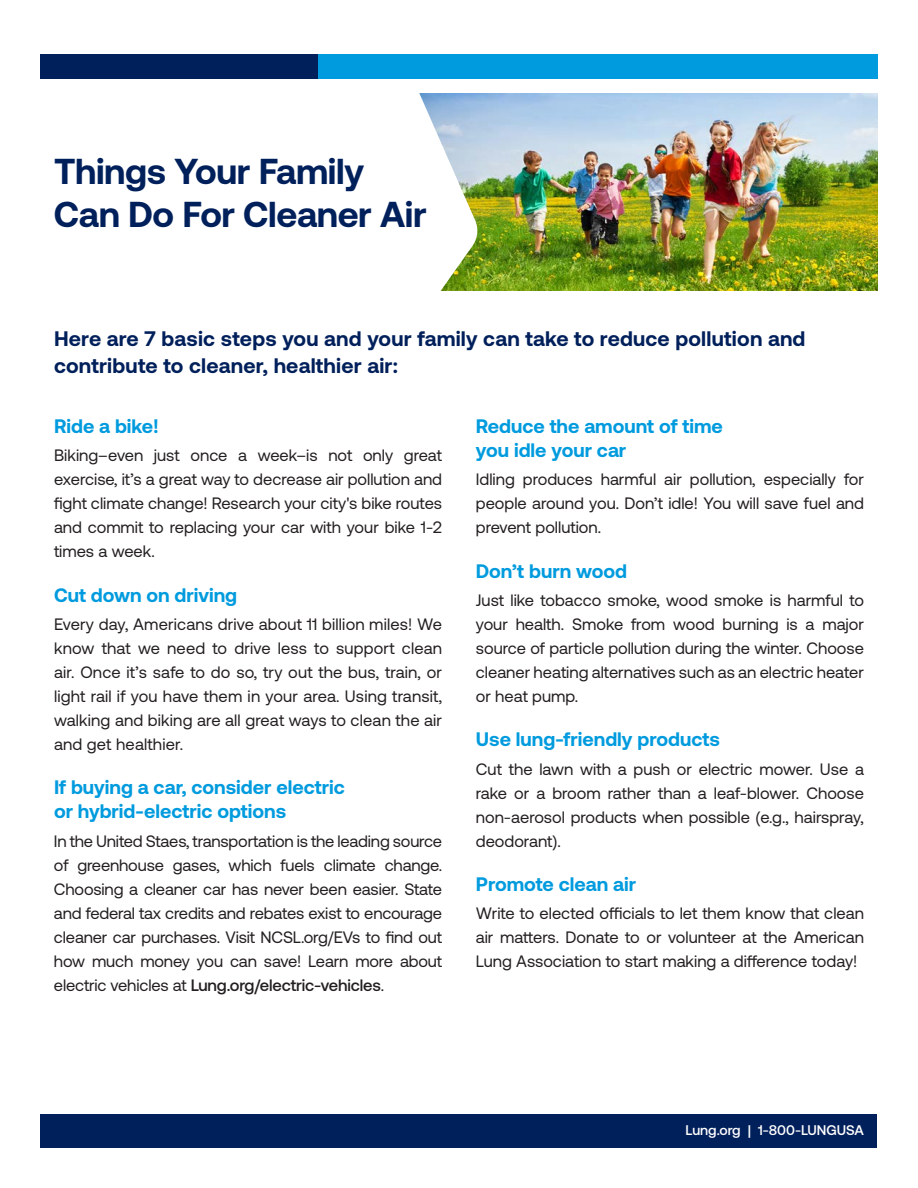
<style>
.page{position:relative;width:918px;height:1188px;background:#fff}
.page>*{position:absolute;margin:0;border:0;box-sizing:border-box;transform-origin:0 0}
.t1{font:700 36px/43.2px "Aeonik";letter-spacing:-.01em;color:#00205b}
.t2{font:700 21px/27px "Aeonik";letter-spacing:.01em;color:#00205b}
.t3{font:700 19.5px/24px "Aeonik";color:#009bde}
.t4{font:16.5px/24px "Aeonik";color:#231f20;text-align:justify}
.t5{font:500 13.95px "Aeonik";color:#fff}
.s1{font-weight:500}
</style>
<div class="page">
<div style="left:40px;top:1114px;width:838px;height:34px;background:#00205b"></div>
<img style="left:481px;top:94px;width:397px;height:196px">
<svg style="left:419px;top:93px;width:62px;height:198px"></svg>
<div style="left:40px;top:54px;width:278px;height:25px;background:#00205b"></div>
<div style="left:318px;top:54px;width:560px;height:25px;background:#009bde"></div>
<p class="t1" style="left:54px;top:149px;width:374px">Things Your Family<br>Can Do For Cleaner Air</p>
<p class="t2" style="left:54px;top:325px;width:753px">Here are 7 basic steps you and your family can take to reduce pollution and contribute to cleaner, healthier air:</p>
<p class="t3" style="left:54px;top:414px;width:106px">Ride a bike!</p>
<p class="t4" style="left:54px;top:444px;width:390px">Biking–even just once a week–is not only great exercise, it’s a great way to decrease air pollution and fight climate change! Research your city's bike routes and commit to replacing your car with your bike 1-2 times a week.</p>
<p class="t3" style="left:54px;top:583px;width:185px">Cut down on driving</p>
<p class="t4" style="left:54px;top:612px;width:390px">Every day, Americans drive about 11 billion miles! We know that we need to drive less to support clean air. Once it’s safe to do so, try out the bus, train, or light rail if you have them in your area. Using transit, walking and biking are all great ways to clean the air and get healthier.</p>
<p class="t3" style="left:54px;top:775px;width:292px">If buying a car, consider electric or hybrid-electric options</p>
<p class="t4" style="left:54px;top:829px;width:390px">In the United Staes, transportation is the leading source of greenhouse gases, which fuels climate change.<br>Choosing a cleaner car has never been easier. State and federal tax credits and rebates exist to encourage cleaner car purchases. Visit NCSL.org/EVs to find out how much money you can save! Learn more about electric vehicles at <span class="s1">Lung.org/electric-vehicles</span>.</p>
<p class="t3" style="left:476px;top:414px;width:248px">Reduce the amount of time you idle your car</p>
<p class="t4" style="left:476px;top:468px;width:390px">Idling produces harmful air pollution, especially for people around you. Don’t idle! You will save fuel and prevent pollution.</p>
<p class="t3" style="left:476px;top:559px;width:153px">Don’t burn wood</p>
<p class="t4" style="left:476px;top:588px;width:390px">Just like tobacco smoke, wood smoke is harmful to your health. Smoke from wood burning is a major source of particle pollution during the winter. Choose cleaner heating alternatives such as an electric heater or heat pump.</p>
<p class="t3" style="left:476px;top:727px;width:246px">Use lung-friendly products</p>
<p class="t4" style="left:476px;top:757px;width:390px">Cut the lawn with a push or electric mower. Use a rake or a broom rather than a leaf-blower. Choose non-aerosol products when possible (e.g., hairspray, deodorant).</p>
<p class="t3" style="left:476px;top:872px;width:162px">Promote clean air</p>
<p class="t4" style="left:476px;top:901px;width:390px">Write to elected officials to let them know that clean air matters. Donate to or volunteer at the American Lung Association to start making a difference today!</p>
<p class="t5" style="left:686px;top:1123px;width:180px">Lung.org | 1-800-LUNGUSA</p>
</div>
